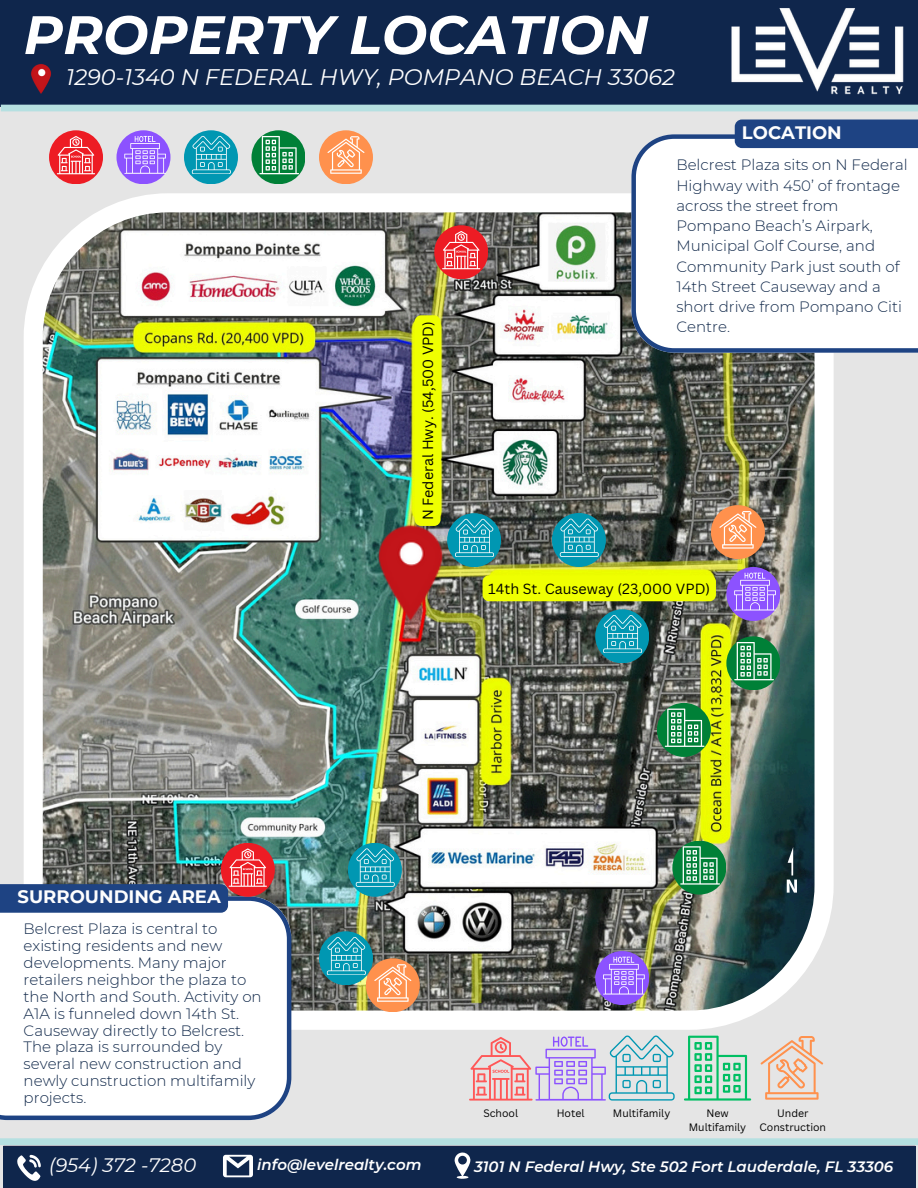
<style>
.page{position:relative;width:918px;height:1188px;background:#e5e5e5}
.page>*{position:absolute;margin:0;border:0;box-sizing:border-box;transform-origin:0 0}
.t1{font:italic 700 54px "Montserrat";color:#fff}
.t2{font:italic 22.5px "Montserrat";color:#fff}
.t3{font:italic 19.5px "Montserrat";color:#fff}
.t4{font:700 18px "Montserrat";color:#fefefe}
.t5{font:300 15px/16.8px "Montserrat";color:#0f2749}
.t6{font:italic 600 15px "Montserrat";color:#fff}
.t7{font:14.25px "Canva Sans";color:#000}
.t8{font:10.5px "Canva Sans";color:#000}
</style>
<div class="page">
<div style="left:0;top:0;width:918px;height:107px;background:#0f264c"></div>
<div style="left:1px;top:105px;width:917px;height:6px;background:#b5e0e1"></div>
<img style="left:731px;top:8px;width:173px;height:87px">
<div style="left:3px;top:1146px;width:912px;height:42px;background:#0f264c"></div>
<div style="left:0;top:1138px;width:918px;height:7px;background:#b5e0e1"></div>
<img style="left:24px;top:193px;width:810px;height:837px">
<img style="left:354px;top:500px;width:113px;height:146px">
<img style="left:358px;top:506px;width:104px;height:133px">
<div style="left:0;top:896px;width:291px;height:224px;background:#fff"></div>
<div style="left:631px;top:134px;width:287px;height:219px;background:#fff"></div>
<img style="left:31px;top:64px;width:20px;height:30px">
<svg style="left:787px;top:847px;width:10px;height:46px"></svg>
<svg style="left:760px;top:1036px;width:63px;height:64px"></svg>
<svg style="left:469px;top:1035px;width:206px;height:66px"></svg>
<svg style="left:684px;top:1036px;width:67px;height:65px"></svg>
<div style="left:735px;top:120px;width:183px;height:28px;background:#1e4383"></div>
<div style="left:415px;top:315px;width:26px;height:211px;background:#efff01;border-radius:6px"></div>
<div style="left:483px;top:575px;width:233px;height:26px;background:#efff01;border-radius:6px"></div>
<div style="left:319px;top:130px;width:54px;height:54px;background:#ff914d;border-radius:50%"></div>
<svg style="left:327px;top:136px;width:38px;height:37px"></svg>
<div style="left:49px;top:130px;width:54px;height:54px;background:#ed1c24;border-radius:50%"></div>
<svg style="left:57px;top:136px;width:38px;height:38px"></svg>
<div style="left:116px;top:130px;width:54px;height:54px;background:#8c52ff;border-radius:50%"></div>
<svg style="left:124px;top:136px;width:42px;height:38px"></svg>
<div style="left:184px;top:130px;width:54px;height:54px;background:#0097b2;border-radius:50%"></div>
<svg style="left:192px;top:136px;width:39px;height:38px"></svg>
<div style="left:251px;top:130px;width:54px;height:54px;background:#008037;border-radius:50%"></div>
<svg style="left:259px;top:136px;width:40px;height:38px"></svg>
<div style="left:221px;top:843px;width:54px;height:54px;background:#ed1c24;border-radius:50%"></div>
<svg style="left:0;top:848px;width:267px;height:65px;background:#66667d"></svg>
<div style="left:434px;top:225px;width:54px;height:54px;background:#ed1c24;border-radius:50%"></div>
<svg style="left:442px;top:231px;width:38px;height:38px"></svg>
<div style="left:726px;top:567px;width:54px;height:54px;background:#8c52ff;border-radius:50%"></div>
<svg style="left:734px;top:573px;width:42px;height:37px"></svg>
<div style="left:595px;top:951px;width:54px;height:54px;background:#8c52ff;border-radius:50%"></div>
<svg style="left:603px;top:957px;width:42px;height:38px"></svg>
<div style="left:348px;top:843px;width:54px;height:54px;background:#0097b2;border-radius:50%"></div>
<svg style="left:356px;top:848px;width:39px;height:38px"></svg>
<div style="left:319px;top:931px;width:54px;height:54px;background:#0097b2;border-radius:50%"></div>
<svg style="left:327px;top:937px;width:39px;height:38px"></svg>
<div style="left:552px;top:513px;width:54px;height:54px;background:#0097b2;border-radius:50%"></div>
<svg style="left:560px;top:518px;width:39px;height:39px"></svg>
<div style="left:595px;top:609px;width:54px;height:54px;background:#0097b2;border-radius:50%"></div>
<svg style="left:603px;top:615px;width:39px;height:38px"></svg>
<div style="left:447px;top:513px;width:54px;height:54px;background:#0097b2;border-radius:50%"></div>
<svg style="left:455px;top:519px;width:39px;height:38px"></svg>
<div style="left:726px;top:636px;width:54px;height:54px;background:#008037;border-radius:50%"></div>
<svg style="left:734px;top:642px;width:40px;height:38px"></svg>
<div style="left:657px;top:703px;width:54px;height:54px;background:#008037;border-radius:50%"></div>
<svg style="left:665px;top:709px;width:39px;height:38px"></svg>
<div style="left:672px;top:841px;width:54px;height:54px;background:#008037;border-radius:50%"></div>
<svg style="left:680px;top:846px;width:40px;height:39px"></svg>
<div style="left:366px;top:958px;width:54px;height:54px;background:#ff914d;border-radius:50%"></div>
<svg style="left:374px;top:964px;width:37px;height:37px"></svg>
<div style="left:711px;top:505px;width:54px;height:54px;background:#ff914d;border-radius:50%"></div>
<svg style="left:719px;top:511px;width:37px;height:37px"></svg>
<p class="t1" style="left:24px;top:2px;width:626px">PROPERTY LOCATION</p>
<h2 class="t2" style="left:66px;top:64px;width:610px">1290-1340 N FEDERAL HWY, POMPANO BEACH 33062</h2>
<p class="t4" style="left:18px;top:886px;width:205px">SURROUNDING AREA</p>
<p class="t5" style="left:24px;top:921px;width:240px">Belcrest Plaza is central to existing residents and new developments. Many major retailers neighbor the plaza to the North and South. Activity on<br>A1A is funneled down 14th St.<br>Causeway directly to Belcrest.<br>The plaza is surrounded by several new construction and newly cunstruction multifamily projects.</p>
<p class="t7" style="left:418px;top:520px;width:201px;rotate:-90deg">N Federal Hwy. (54,500 VPD)</p>
<p class="t4" style="left:742px;top:121px;width:101px">LOCATION</p>
<h6 class="t5" style="left:676px;top:155px;width:233px;line-height:20.2px">Belcrest Plaza sits on N Federal<br>Highway with 450’ of frontage across the street from<br>Pompano Beach’s Airpark,<br>Municipal Golf Course, and<br>Community Park just south of<br>14th Street Causeway and a short drive from Pompano Citi<br>Centre.</h6>
<p class="t7" style="left:488px;top:579px;width:223px">14th St. Causeway (23,000 VPD)</p>
<p class="t8" style="left:483px;top:1105px;width:36px">School</p>
<p class="t8" style="left:557px;top:1105px;width:29px">Hotel</p>
<h6 class="t8" style="left:613px;top:1105px;width:59px">Multifamily</h6>
<p class="t8" style="left:706px;top:1105px;width:24px">New</p>
<p class="t8" style="left:689px;top:1119px;width:59px">Multifamily</p>
<p class="t8" style="left:777px;top:1105px;width:33px">Under</p>
<p class="t8" style="left:760px;top:1119px;width:68px">Construction</p>
<p class="t3" style="left:49px;top:1153px;width:149px">(954) 372 -7280</p>
<p class="t6" style="left:257px;top:1155px;width:166px">info@levelrealty.com</p>
<h3 class="t6" style="left:474px;top:1157px;width:421px">3101 N Federal Hwy, Ste 502 Fort Lauderdale, FL 33306</h3>
</div>
